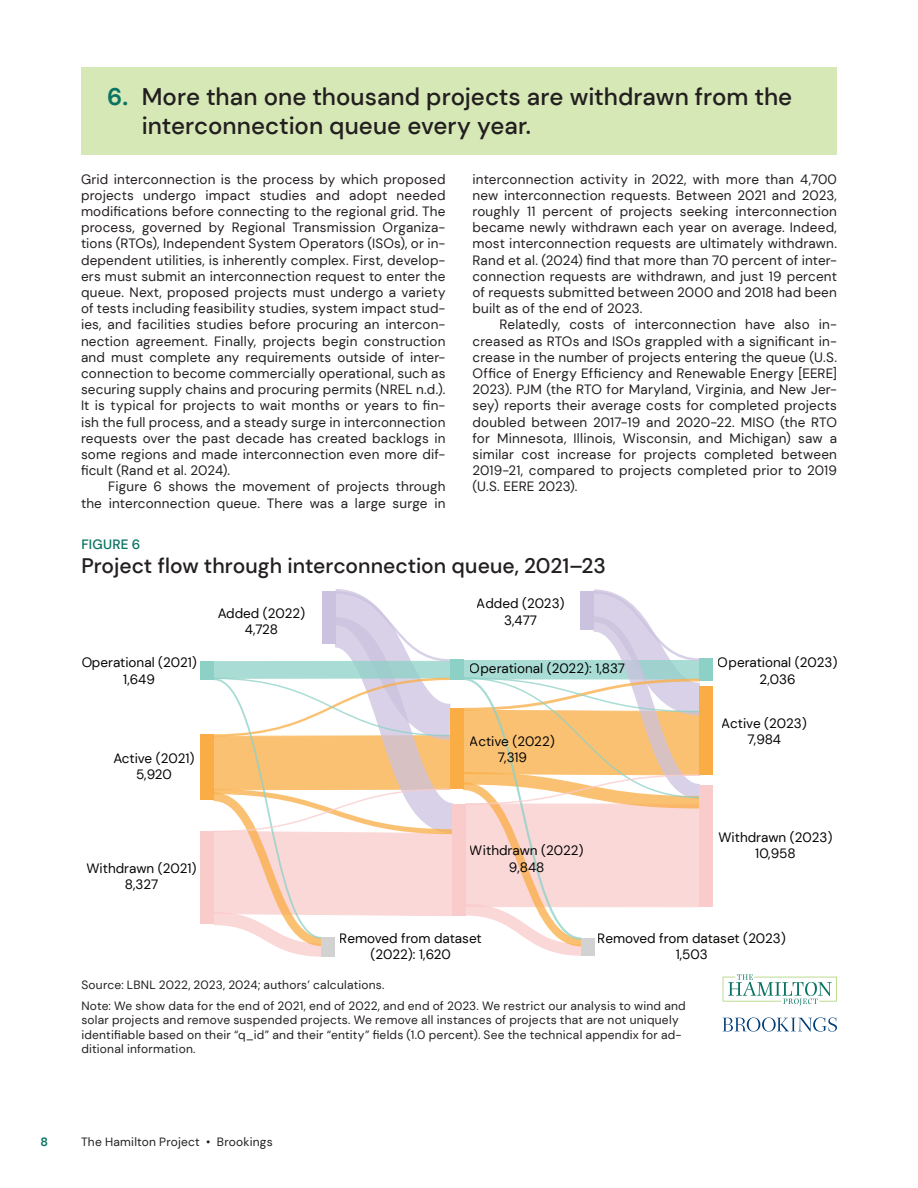
<style>
.page{position:relative;width:918px;height:1188px;background:#fff}
.page>*{position:absolute;margin:0;border:0;box-sizing:border-box;transform-origin:0 0}
.t1{font:500 24px/28.8px "DM Sans";color:#231f20}
.t2{font:500 21px "DM Sans";color:#231f20}
.t3{font:13.5px/16.2px "DM Sans";letter-spacing:.015em;color:#231f20;text-align:justify}
.t4{font:13.5px/16.2px "DM Sans";color:#050504;text-align:center}
.t5{font:500 13.5px "DM Sans";color:#0a7463}
.t6{font:12px/14.4px "DM Sans";letter-spacing:.02em;color:#231f20}
.t7{font:700 12px "DM Sans";color:#0a7463}
.s1{font-weight:700;color:#0a7463}
</style>
<div class="page">
<div style="left:81px;top:68px;width:756px;height:87px;background:#d6e8b6"></div>
<svg style="left:213px;top:589px;width:240px;height:368px"></svg>
<svg style="left:463px;top:589px;width:237px;height:367px"></svg>
<div style="left:322px;top:591px;width:13px;height:53px;background:#cbc2df"></div>
<div style="left:450px;top:659px;width:13px;height:21px;background:#8dd1c6"></div>
<div style="left:450px;top:708px;width:13px;height:81px;background:#faad44"></div>
<div style="left:452px;top:804px;width:13px;height:112px;background:#facbcb"></div>
<div style="left:200px;top:662px;width:14px;height:18px;background:#8dd1c6"></div>
<div style="left:322px;top:937px;width:13px;height:20px;background:#d3d2d2"></div>
<div style="left:200px;top:735px;width:14px;height:65px;background:#faad44"></div>
<div style="left:200px;top:831px;width:14px;height:93px;background:#facbcb"></div>
<div style="left:580px;top:591px;width:14px;height:39px;background:#cbc2df"></div>
<div style="left:700px;top:659px;width:13px;height:22px;background:#8dd1c6"></div>
<div style="left:700px;top:687px;width:13px;height:88px;background:#faad44"></div>
<div style="left:700px;top:786px;width:13px;height:121px;background:#facbcb"></div>
<div style="left:581px;top:938px;width:14px;height:18px;background:#d3d2d2"></div>
<svg style="left:723px;top:1017px;width:114px;height:15px"></svg>
<svg style="left:723px;top:974px;width:114px;height:31px"></svg>
<h1 class="t1" style="left:142px;top:82px;width:652px;text-indent:-34px"><span class="s1">6.</span> More than one thousand projects are withdrawn from the interconnection queue every year.</h1>
<p class="t3" style="left:81px;top:171px;width:366px">Grid interconnection is the process by which proposed projects undergo impact studies and adopt needed modifications before connecting to the regional grid. The process, governed by Regional Transmission Organiza&shy;tions (RTOs), Independent System Operators (ISOs), or in&shy;dependent utilities, is inherently complex. First, develop&shy;ers must submit an interconnection request to enter the queue. Next, proposed projects must undergo a variety of tests including feasibility studies, system impact stud&shy;ies, and facilities studies before procuring an intercon&shy;nection agreement. Finally, projects begin construction and must complete any requirements outside of inter&shy;connection to become commercially operational, such as securing supply chains and procuring permits (NREL n.d.).<br>It is typical for projects to wait months or years to fin&shy;ish the full process, and a steady surge in interconnection requests over the past decade has created backlogs in some regions and made interconnection even more dif&shy;ficult (Rand et al. 2024).</p>
<p class="t3" style="left:81px;top:478px;width:366px;text-align:right">Figure 6 shows the movement of projects through<br>the interconnection queue. There was a large surge in</p>
<p class="t3" style="left:472px;top:171px;width:366px">interconnection activity in 2022, with more than 4,700 new interconnection requests. Between 2021 and 2023, roughly 11 percent of projects seeking interconnection became newly withdrawn each year on average. Indeed, most interconnection requests are ultimately withdrawn.<br>Rand et al. (2024) find that more than 70 percent of inter&shy;connection requests are withdrawn, and just 19 percent of requests submitted between 2000 and 2018 had been built as of the end of 2023.</p>
<p class="t3" style="left:472px;top:316px;width:366px;text-indent:27px">Relatedly, costs of interconnection have also in&shy;creased as RTOs and ISOs grappled with a significant in&shy;crease in the number of projects entering the queue (U.S.<br>Office of Energy Efficiency and Renewable Energy [EERE] 2023). PJM (the RTO for Maryland, Virginia, and New Jer&shy;sey) reports their average costs for completed projects doubled between 2017-19 and 2020-22. MISO (the RTO for Minnesota, Illinois, Wisconsin, and Michigan) saw a similar cost increase for projects completed between 2019-21, compared to projects completed prior to 2019 (U.S. EERE 2023).</p>
<p class="t5" style="left:81px;top:536px;width:61px">Figure 6</p>
<h2 class="t2" style="left:81px;top:553px;width:526px">Project flow through interconnection queue, 2021–23</h2>
<p class="t4" style="left:218px;top:605px;width:89px">Added (2022)<br>4,728</p>
<p class="t4" style="left:470px;top:661px;width:157px">Operational (2022): 1,837</p>
<p class="t4" style="left:477px;top:596px;width:89px">Added (2023)<br>3,477</p>
<p class="t4" style="left:81px;top:654px;width:117px">Operational (2021)<br>1,649</p>
<p class="t4" style="left:113px;top:750px;width:83px">Active (2021)<br>5,920</p>
<p class="t4" style="left:87px;top:860px;width:112px">Withdrawn (2021)<br>8,327</p>
<p class="t4" style="left:470px;top:733px;width:86px">Active (2022)<br>7,319</p>
<p class="t4" style="left:470px;top:843px;width:115px">Withdrawn (2022)<br>9,848</p>
<p class="t4" style="left:718px;top:654px;width:121px">Operational (2023)<br>2,036</p>
<p class="t4" style="left:722px;top:715px;width:87px">Active (2023)<br>7,984</p>
<p class="t4" style="left:719px;top:829px;width:115px">Withdrawn (2023)<br>10,958</p>
<p class="t4" style="left:598px;top:930px;width:190px">Removed from dataset (2023)<br>1,503</p>
<p class="t6" style="left:81px;top:974px;width:606px;line-height:21.1px">Source: LBNL 2022, 2023, 2024; authors’ calculations.<br>Note: We show data for the end of 2021, end of 2022, and end of 2023. We restrict our analysis to wind and</p>
<p class="t6" style="left:81px;top:1013px;width:602px">solar projects and remove suspended projects. We remove all instances of projects that are not uniquely identifiable based on their “q_id” and their “entity” fields (1.0 percent). See the technical appendix for ad&shy;ditional information.</p>
<p class="t4" style="left:340px;top:930px;width:143px">Removed from dataset (2022): 1,620</p>
<p class="t7" style="left:40px;top:1134px;width:9px">8</p>
<p class="t6" style="left:81px;top:1134px;width:193px">The Hamilton Project • Brookings</p>
</div>
